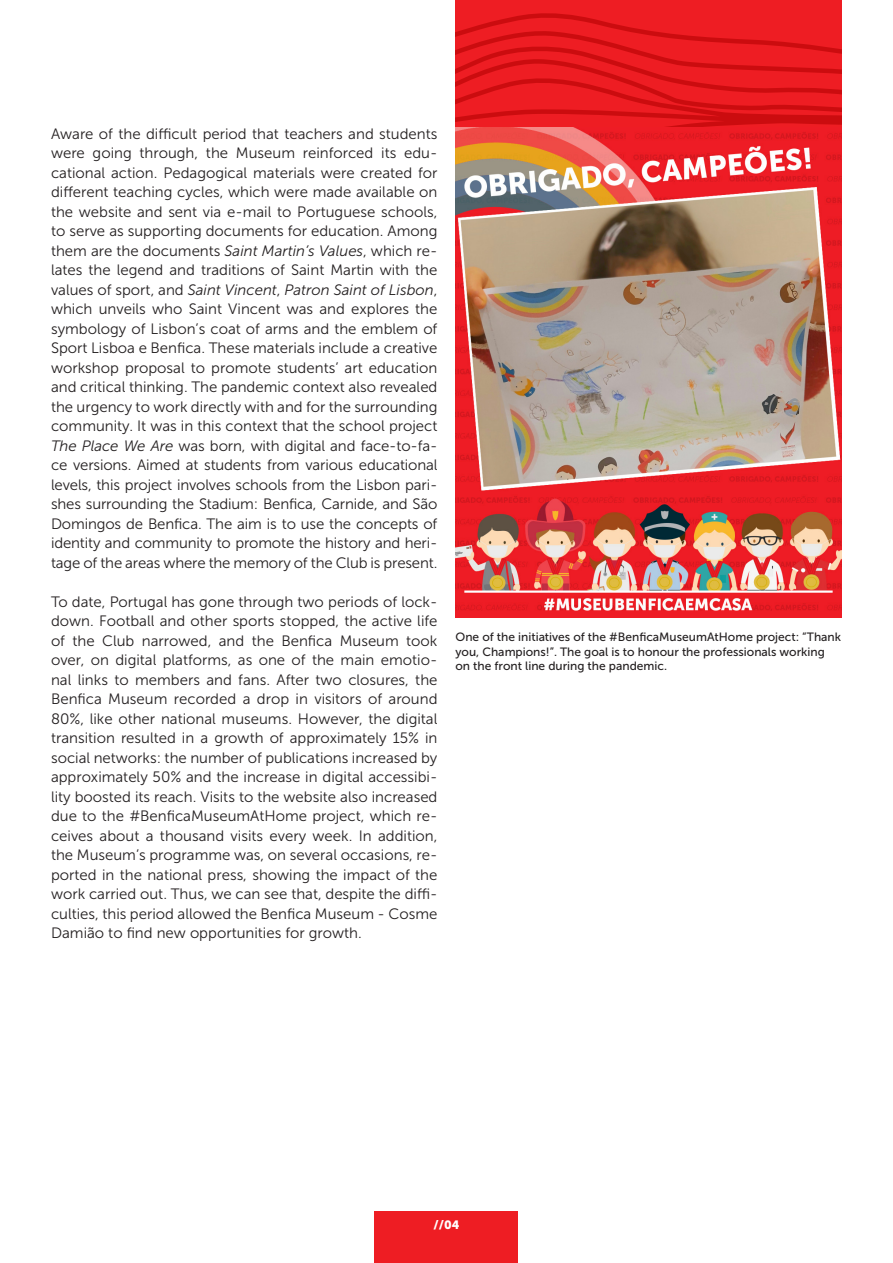
<style>
.page{position:relative;width:893px;height:1263px;background:#fff}
.page>*{position:absolute;margin:0;border:0;box-sizing:border-box;transform-origin:0 0}
.texto{font:15px/19.5px "Museo Sans 300";letter-spacing:-.01em;color:#231f20;text-align:justify}
.t1{font:12px/14.4px "Museo Sans 500";color:#231f20}
.t2{font:12px "Museo Sans 900";color:#fff}
.s1{font-style:italic}
</style>
<div class="page">
<div style="left:375px;top:1212px;width:143px;height:51px;background:#ee1d23"></div>
<div style="left:455px;top:0;width:387px;height:402px;background:#ee1d23"></div>
<svg style="left:455px;top:13px;width:387px;height:115px"></svg>
<img style="left:455px;top:128px;width:387px;height:489px">
<p class="texto" style="left:51px;top:124px;width:388px">Aware of the difficult period that teachers and students were going through, the Museum reinforced its edu&shy;cational action. Pedagogical materials were created for different teaching cycles, which were made available on the website and sent via e-mail to Portuguese schools, to serve as supporting documents for education. Among them are the documents <span class="s1">Saint Martin’s Values</span>, which re&shy;lates the legend and traditions of Saint Martin with the values of sport, and <span class="s1">Saint Vincent</span>, <span class="s1">Patron Saint of Lisbon</span>, which unveils who Saint Vincent was and explores the symbology of Lisbon’s coat of arms and the emblem of Sport Lisboa e Benfica. These materials include a creative workshop proposal to promote students’ art education and critical thinking. The pandemic context also revealed the urgency to work directly with and for the surrounding community. It was in this context that the school project <span class="s1">The Place We Are</span> was born, with digital and face-to-fa&shy;ce versions. Aimed at students from various educational levels, this project involves schools from the Lisbon pari&shy;shes surrounding the Stadium: Benfica, Carnide, and São Domingos de Benfica. The aim is to use the concepts of identity and community to promote the history and heri&shy;tage of the areas where the memory of the Club is present.</p>
<p class="texto" style="left:51px;top:592px;width:388px">To date, Portugal has gone through two periods of lock&shy;down. Football and other sports stopped, the active life of the Club narrowed, and the Benfica Museum took over, on digital platforms, as one of the main emotio&shy;nal links to members and fans. After two closures, the Benfica Museum recorded a drop in visitors of around 80%, like other national museums. However, the digital transition resulted in a growth of approximately 15% in social networks: the number of publications increased by approximately 50% and the increase in digital accessibi&shy;lity boosted its reach. Visits to the website also increased due to the #BenficaMuseumAtHome project, which re&shy;ceives about a thousand visits every week. In addition, the Museum’s programme was, on several occasions, re&shy;ported in the national press, showing the impact of the work carried out. Thus, we can see that, despite the diffi&shy;culties, this period allowed the Benfica Museum - Cosme Damião to find new opportunities for growth.</p>
<p class="t1" style="left:455px;top:630px;width:387px">One of the initiatives of the #BenficaMuseumAtHome project: “Thank you, Champions!”. The goal is to honour the professionals working on the front line during the pandemic.</p>
<p class="t2" style="left:434px;top:1218px;width:27px">//04</p>
</div>
